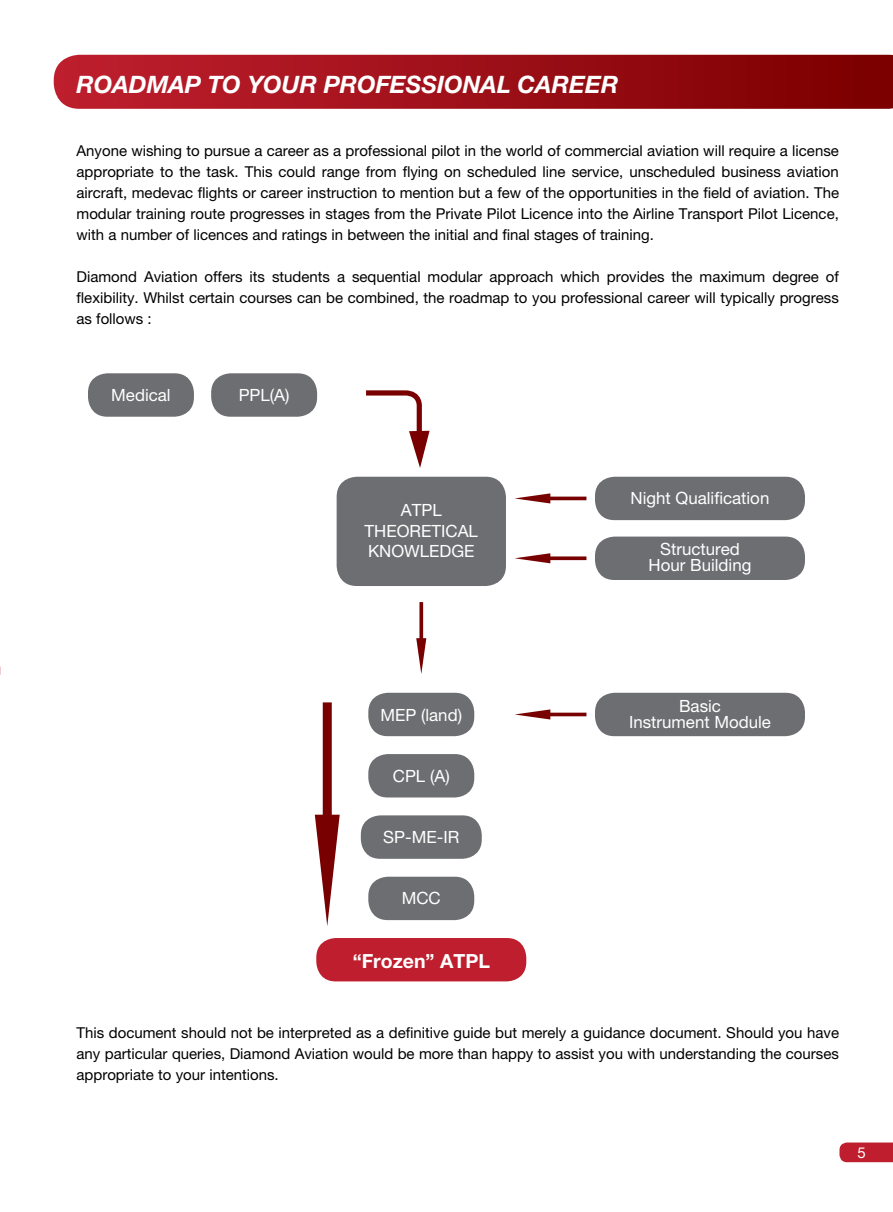
<style>
.page{position:relative;width:893px;height:1212px;background:#fff}
.page>*{position:absolute;margin:0;border:0;box-sizing:border-box;transform-origin:0 0}
.t1{font:italic 700 24px "Helvetica Neue LT Pro";color:#fff}
.t2{font:700 19.5px "Helvetica Neue LT Pro";color:#fff}
.t3{font:16.8px/16.5px "Helvetica Neue LT Pro";color:#fff;text-align:center}
.t4{font:15px/21px "Helvetica Neue LT Pro";color:#000;text-align:justify}
.t5{font:15px "Helvetica Neue LT Pro";color:#fff}
</style>
<div class="page">
<svg style="left:839px;top:1142px;width:54px;height:20px"></svg>
<svg style="left:54px;top:55px;width:839px;height:54px;background:#9d1119"></svg>
<div style="left:88px;top:373px;width:106px;height:44px;background:#6d6e71;border-radius:19px"></div>
<div style="left:595px;top:477px;width:210px;height:43px;background:#6d6e71;border-radius:19px"></div>
<div style="left:316px;top:938px;width:210px;height:43px;background:#be1e2d;border-radius:19px"></div>
<div style="left:595px;top:537px;width:210px;height:43px;background:#6d6e71;border-radius:19px"></div>
<div style="left:211px;top:373px;width:106px;height:44px;background:#6d6e71;border-radius:19px"></div>
<div style="left:368px;top:693px;width:106px;height:43px;background:#6d6e71;border-radius:19px"></div>
<div style="left:368px;top:754px;width:106px;height:43px;background:#6d6e71;border-radius:19px"></div>
<div style="left:368px;top:877px;width:106px;height:43px;background:#6d6e71;border-radius:19px"></div>
<div style="left:361px;top:815px;width:121px;height:44px;background:#6d6e71;border-radius:20px"></div>
<div style="left:337px;top:477px;width:169px;height:109px;background:#6d6e71;border-radius:20px"></div>
<svg style="left:515px;top:493px;width:71px;height:10px"></svg>
<svg style="left:515px;top:553px;width:71px;height:10px"></svg>
<div style="left:595px;top:693px;width:210px;height:43px;background:#6d6e71;border-radius:19px"></div>
<svg style="left:515px;top:709px;width:71px;height:10px"></svg>
<svg style="left:416px;top:602px;width:10px;height:72px"></svg>
<svg style="left:315px;top:702px;width:25px;height:224px"></svg>
<svg style="left:366px;top:390px;width:64px;height:78px"></svg>
<h1 class="t1" style="left:77px;top:70px;width:543px">ROADMAP TO YOUR PROFESSIONAL CAREER</h1>
<p class="t4" style="left:77px;top:140px;width:764px">Anyone wishing to pursue a career as a professional pilot in the world of commercial aviation will require a license appropriate to the task. This could range from flying on scheduled line service, unscheduled business aviation aircraft, medevac flights or career instruction to mention but a few of the opportunities in the field of aviation. The modular training route progresses in stages from the Private Pilot Licence into the Airline Transport Pilot Licence, with a number of licences and ratings in between the initial and final stages of training.</p>
<p class="t4" style="left:77px;top:266px;width:764px">Diamond Aviation offers its students a sequential modular approach which provides the maximum degree of flexibility. Whilst certain courses can be combined, the roadmap to you professional career will typically progress as follows :</p>
<p class="t3" style="left:111px;top:387px;width:61px">Medical</p>
<p class="t3" style="left:239px;top:387px;width:52px">PPL(A)</p>
<p class="t3" style="left:365px;top:500px;width:115px;line-height:20.2px">ATPL<br>THEORETICAL<br>KNOWLEDGE</p>
<p class="t3" style="left:631px;top:490px;width:140px">Night Qualification</p>
<p class="t3" style="left:649px;top:540px;width:104px">Structured<br>Hour Building</p>
<p class="t3" style="left:380px;top:706px;width:83px">MEP (land)</p>
<p class="t3" style="left:393px;top:767px;width:58px">CPL (A)</p>
<p class="t3" style="left:383px;top:829px;width:77px">SP-ME-IR</p>
<p class="t3" style="left:402px;top:890px;width:41px">MCC</p>
<h2 class="t2" style="left:353px;top:948px;width:139px">“Frozen” ATPL</h2>
<p class="t3" style="left:629px;top:697px;width:143px">Basic<br>Instrument Module</p>
<p class="t4" style="left:77px;top:1022px;width:764px">This document should not be interpreted as a definitive guide but merely a guidance document. Should you have any particular queries, Diamond Aviation would be more than happy to assist you with understanding the courses appropriate to your intentions.</p>
<p class="t5" style="left:857px;top:1143px;width:10px">5</p>
</div>
